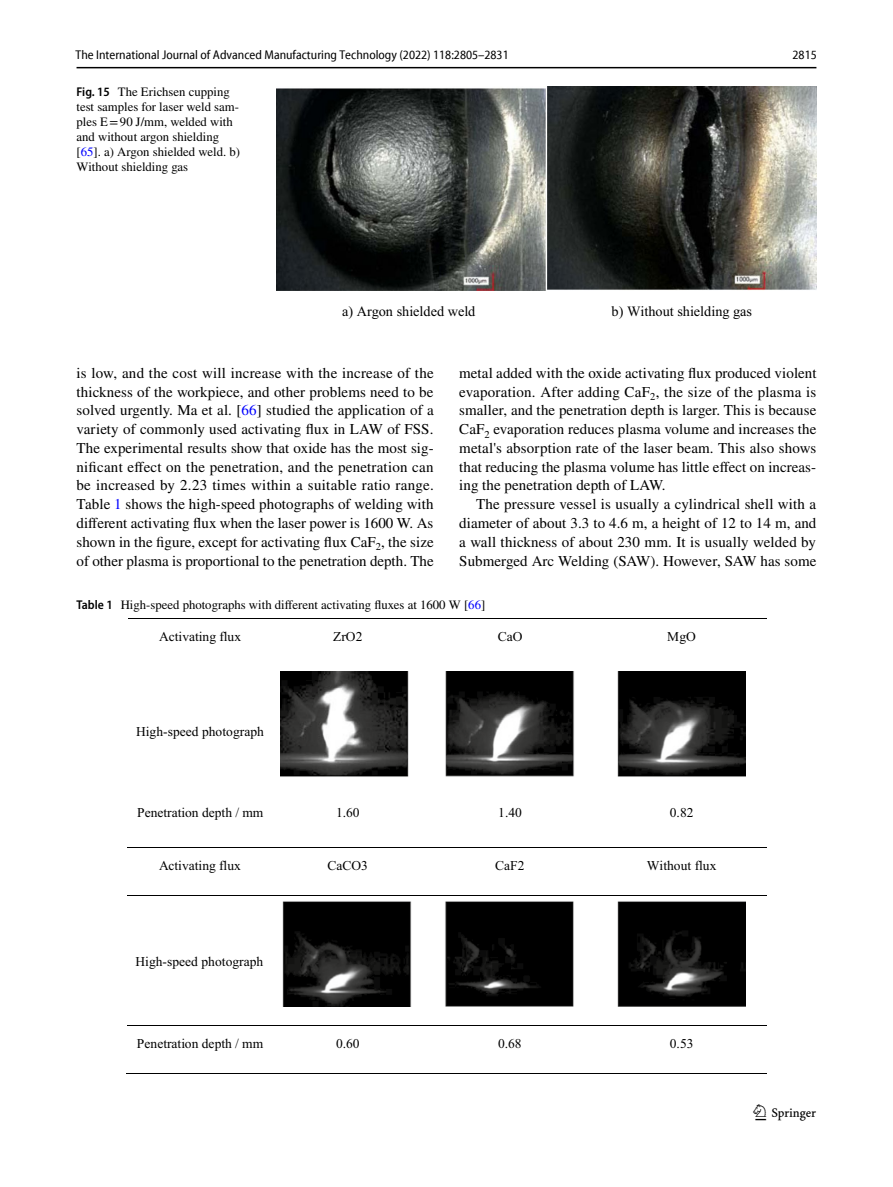
<style>
.page{position:relative;width:893px;height:1187px;background:#fff}
.page>*{position:absolute;margin:0;border:0;box-sizing:border-box;transform-origin:0 0}
.t1{font:22.5px "Springnew Regular 3";color:#000}
.t2{font:15px/18.8px "STIX";letter-spacing:.005em;color:#000;text-align:justify}
.t3{font:14.25px "Times New Roman PSMT3";color:#000}
.t4{font:13.5px "Times New Roman";letter-spacing:.005em;color:#000}
.t5{font:12.75px/15px "STIX";color:#000}
.t6{font:semi-condensed 12.75px "Myriad Pro Unic";color:#000}
.s1{font-family:"Myriad Pro";font-weight:600;font-stretch:semi-condensed}
.s2{color:#00f}
</style>
<div class="page">
<hr style="left:77px;top:67px;width:739px;height:1px;background:#000">
<img style="left:276px;top:87px;width:540px;height:203px">
<img style="left:281px;top:671px;width:464px;height:335px">
<hr style="left:128px;top:618px;width:145px;height:1px;background:#000">
<hr style="left:274px;top:618px;width:149px;height:1px;background:#000">
<hr style="left:423px;top:618px;width:174px;height:1px;background:#000">
<hr style="left:598px;top:618px;width:168px;height:1px;background:#000">
<hr style="left:127px;top:847px;width:146px;height:1px;background:#000">
<hr style="left:274px;top:847px;width:149px;height:1px;background:#000">
<hr style="left:424px;top:847px;width:173px;height:1px;background:#000">
<hr style="left:597px;top:847px;width:170px;height:1px;background:#000">
<hr style="left:127px;top:895px;width:146px;height:1px;background:#000">
<hr style="left:274px;top:895px;width:149px;height:1px;background:#000">
<hr style="left:424px;top:895px;width:173px;height:1px;background:#000">
<hr style="left:597px;top:895px;width:170px;height:1px;background:#000">
<hr style="left:127px;top:1025px;width:146px;height:1px;background:#000">
<hr style="left:274px;top:1025px;width:149px;height:1px;background:#000">
<hr style="left:424px;top:1025px;width:173px;height:1px;background:#000">
<hr style="left:597px;top:1025px;width:170px;height:1px;background:#000">
<hr style="left:126px;top:1073px;width:147px;height:1px;background:#000">
<hr style="left:272px;top:1073px;width:151px;height:1px;background:#000">
<hr style="left:423px;top:1073px;width:174px;height:1px;background:#000">
<hr style="left:596px;top:1073px;width:171px;height:1px;background:#000">
<p class="t6" style="left:76px;top:50px;width:435px">The International Journal of Advanced Manufacturing Technology (2022) 118:2805–2831</p>
<p class="t6" style="left:792px;top:50px;width:26px">2815</p>
<p class="t5" style="left:77px;top:85px;width:165px"><span class="s1">Fig. 15</span> The Erichsen cupping test samples for laser weld sam&shy;ples E=90 J/mm, welded with and without argon shielding [<span class="s2">65</span>]. a) Argon shielded weld. b)<br>Without shielding gas</p>
<p class="t3" style="left:342px;top:301px;width:135px">a) Argon shielded weld</p>
<p class="t3" style="left:612px;top:301px;width:142px">b) Without shielding gas</p>
<p class="t2" style="left:77px;top:364px;width:359px">is low, and the cost will increase with the increase of the thickness of the workpiece, and other problems need to be solved urgently. Ma et al. [<span class="s2">66</span>] studied the application of a variety of commonly used activating flux in LAW of FSS.<br>The experimental results show that oxide has the most sig&shy;nificant effect on the penetration, and the penetration can be increased by 2.23 times within a suitable ratio range.<br>Table <span class="s2">1</span> shows the high-speed photographs of welding with different activating flux when the laser power is 1600 W. As shown in the figure, except for activating flux CaF<sub>2</sub>, the size of other plasma is proportional to the penetration depth. The</p>
<p class="t2" style="left:459px;top:364px;width:359px">metal added with the oxide activating flux produced violent evaporation. After adding CaF<sub>2</sub>, the size of the plasma is smaller, and the penetration depth is larger. This is because CaF<sub>2</sub> evaporation reduces plasma volume and increases the metal's absorption rate of the laser beam. This also shows that reducing the plasma volume has little effect on increas&shy;ing the penetration depth of LAW.</p>
<p class="t2" style="left:459px;top:496px;width:359px;text-indent:17px">The pressure vessel is usually a cylindrical shell with a diameter of about 3.3 to 4.6 m, a height of 12 to 14 m, and a wall thickness of about 230 mm. It is usually welded by Submerged Arc Welding (SAW). However, SAW has some</p>
<p class="t5" style="left:77px;top:598px;width:410px"><span class="s1">Table 1</span> High-speed photographs with different activating fluxes at 1600 W [<span class="s2">66</span>]</p>
<p class="t4" style="left:159px;top:632px;width:83px">Activating flux</p>
<p class="t4" style="left:333px;top:632px;width:31px">ZrO2</p>
<p class="t4" style="left:498px;top:632px;width:26px">CaO</p>
<p class="t4" style="left:667px;top:632px;width:30px">MgO</p>
<p class="t4" style="left:136px;top:726px;width:129px">High-speed photograph</p>
<p class="t4" style="left:137px;top:808px;width:128px">Penetration depth / mm</p>
<p class="t4" style="left:336px;top:808px;width:25px">1.60</p>
<p class="t4" style="left:498px;top:808px;width:25px">1.40</p>
<p class="t4" style="left:670px;top:808px;width:25px">0.82</p>
<p class="t4" style="left:159px;top:861px;width:83px">Activating flux</p>
<p class="t4" style="left:328px;top:861px;width:42px">CaCO3</p>
<p class="t4" style="left:495px;top:861px;width:31px">CaF2</p>
<p class="t4" style="left:647px;top:861px;width:71px">Without flux</p>
<p class="t4" style="left:135px;top:956px;width:129px">High-speed photograph</p>
<p class="t4" style="left:137px;top:1038px;width:128px">Penetration depth / mm</p>
<p class="t4" style="left:336px;top:1038px;width:25px">0.60</p>
<p class="t4" style="left:498px;top:1038px;width:25px">0.68</p>
<p class="t4" style="left:670px;top:1038px;width:25px">0.53</p>
<h1 class="t1" style="left:755px;top:1104px;width:62px">1 3</h1>
</div>
